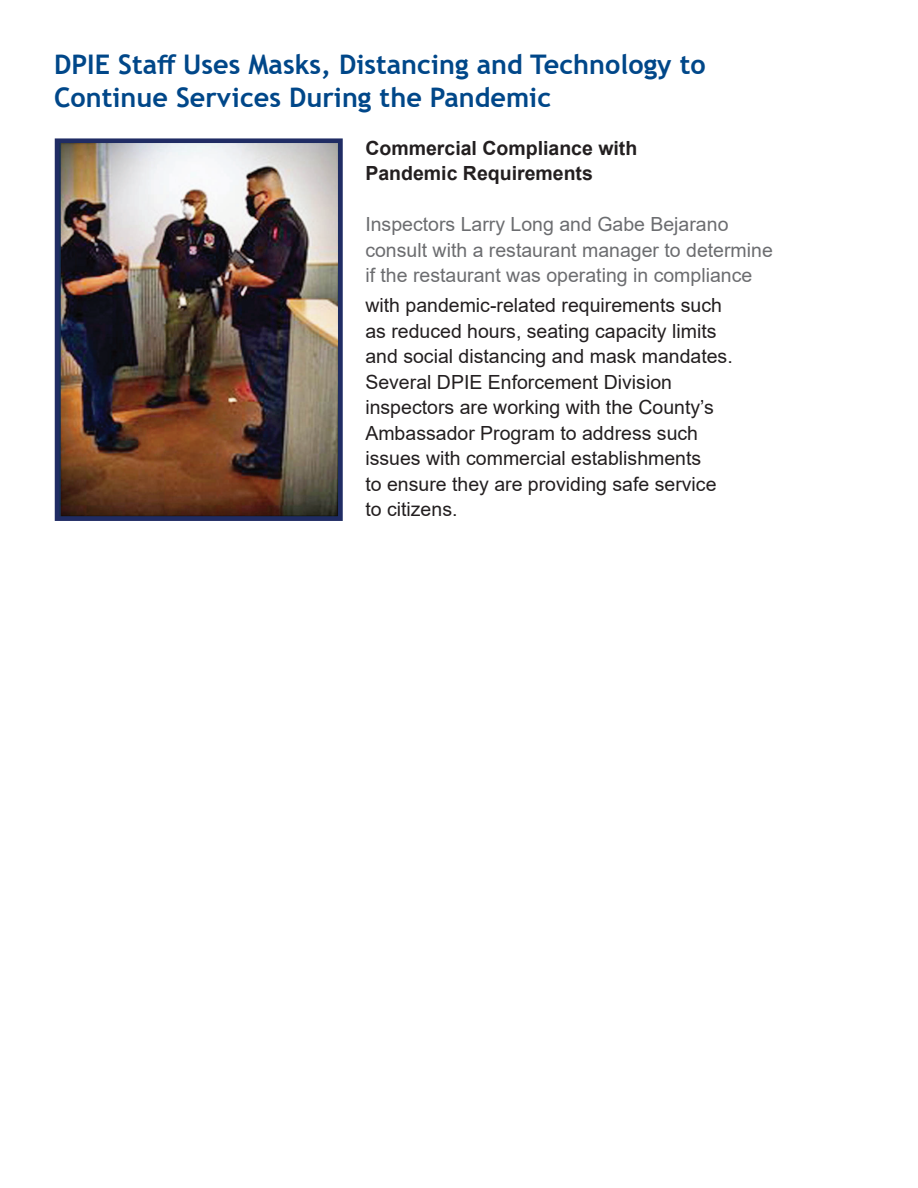
<style>
.page{position:relative;width:918px;height:1188px;background:#fff}
.page>*{position:absolute;margin:0;border:0;box-sizing:border-box;transform-origin:0 0}
.t1{font:700 27px/33px "Trebuchet MS";color:#004789}
.t2{font:19.5px/25.5px "Arial";color:#231f20}
.t3{font:19.5px/25.5px "Arial";color:#6c6d70}
.t4{font:700 19.5px/25.5px "Arial";color:#231f20}
</style>
<div class="page">
<img style="left:60px;top:143px;width:278px;height:373px">
<div style="left:55px;top:138px;width:288px;height:383px;border:4px solid #202c64"></div>
<h1 class="t1" style="left:54px;top:48px;width:653px">DPIE Staff Uses Masks, Distancing and Technology to<br>Continue Services During the Pandemic</h1>
<p class="t4" style="left:365px;top:136px;width:273px">Commercial Compliance with<br>Pandemic Requirements</p>
<p class="t3" style="left:365px;top:212px;width:409px">Inspectors Larry Long and Gabe Bejarano consult with a restaurant manager to determine if the restaurant was operating in compliance</p>
<p class="t2" style="left:365px;top:293px;width:369px">with pandemic-related requirements such as reduced hours, seating capacity limits and social distancing and mask mandates.<br>Several DPIE Enforcement Division inspectors are working with the County’s Ambassador Program to address such issues with commercial establishments<br>to ensure they are providing safe service to citizens.</p>
</div>
